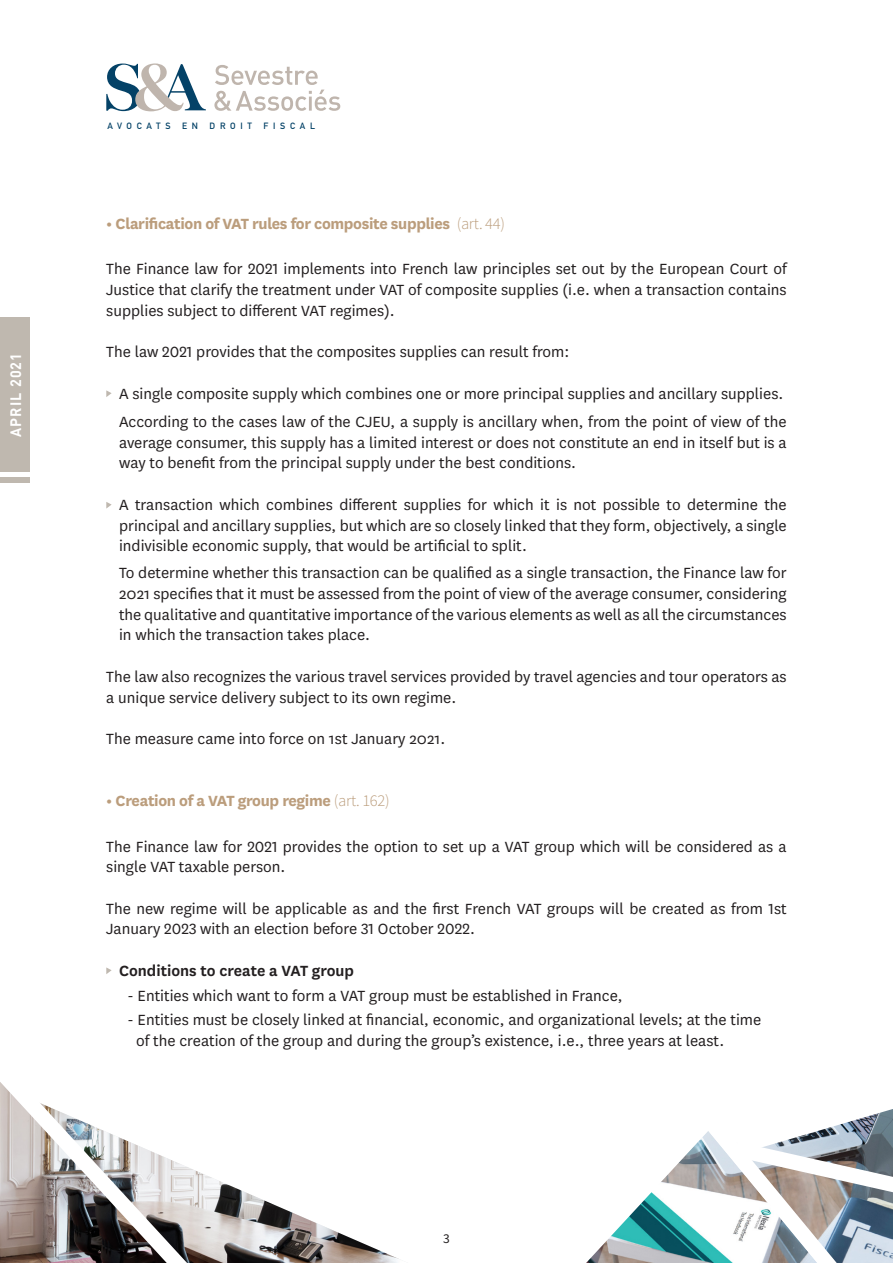
<style>
.page{position:relative;width:893px;height:1263px;background:#fff}
.page>*{position:absolute;margin:0;border:0;box-sizing:border-box;transform-origin:0 0}
.t1{font:17.25px/20.7px "National";color:#231f20;text-align:justify}
.t2{font:700 17.25px "National";letter-spacing:-.02em;color:#bb9d7c}
.t3{font:600 17.25px "National";color:#231f20}
.t4{font:700 15px "DIN";letter-spacing:.075em;color:#fff;scale:.95 1}
.t5{font:13.5px "Source Sans Pro";color:#231f20}
.t6{font:700 9px "DIN Alternate";letter-spacing:.525em;color:#044267}
.s1{font-family:"Source Sans Pro";font-weight:300;font-size:16.5px}
</style>
<div class="page">
<img style="left:203px;top:1174px;width:196px;height:89px">
<svg style="left:0;top:1082px;width:203px;height:181px"></svg>
<svg style="left:586px;top:1109px;width:307px;height:154px"></svg>
<svg style="left:214px;top:65px;width:126px;height:46px"></svg>
<svg style="left:106px;top:63px;width:100px;height:48px"></svg>
<div style="left:0;top:318px;width:30px;height:154px;background:#bfb8af"></div>
<div style="left:0;top:478px;width:30px;height:5px;background:#bfb8af"></div>
<svg style="left:106px;top:390px;width:6px;height:7px"></svg>
<svg style="left:106px;top:502px;width:6px;height:7px"></svg>
<svg style="left:106px;top:967px;width:6px;height:7px"></svg>
<p class="t4" style="left:6px;top:437px;width:90px;rotate:-90deg">APRIL 2021</p>
<p class="t6" style="left:107px;top:119px;width:65px">AVOCATS</p>
<p class="t6" style="left:182px;top:119px;width:17px">E N</p>
<p class="t6" style="left:210px;top:119px;width:44px">DROIT</p>
<p class="t6" style="left:264px;top:119px;width:53px">FISCAL</p>
<p class="t2" style="left:106px;top:211px;width:400px">• Clarification of VAT rules for composite supplies <span class="s1">(art. 44)</span></p>
<p class="t1" style="left:106px;top:258px;width:682px">The Finance law for 2021 implements into French law principles set out by the European Court of Justice that clarify the treatment under VAT of composite supplies (i.e. when a transaction contains supplies subject to different VAT regimes).</p>
<p class="t1" style="left:106px;top:341px;width:465px">The law 2021 provides that the composites supplies can result from:</p>
<p class="t1" style="left:119px;top:382px;width:666px">A single composite supply which combines one or more principal supplies and ancillary supplies.</p>
<p class="t1" style="left:119px;top:411px;width:669px">According to the cases law of the CJEU, a supply is ancillary when, from the point of view of the average consumer, this supply has a limited interest or does not constitute an end in itself but is a way to benefit from the principal supply under the best conditions.</p>
<p class="t1" style="left:119px;top:493px;width:669px">A transaction which combines different supplies for which it is not possible to determine the principal and ancillary supplies, but which are so closely linked that they form, objectively, a single indivisible economic supply, that would be artificial to split.</p>
<p class="t1" style="left:119px;top:562px;width:669px">To determine whether this transaction can be qualified as a single transaction, the Finance law for 2021 specifies that it must be assessed from the point of view of the average consumer, considering the qualitative and quantitative importance of the various elements as well as all the circumstances in which the transaction takes place.</p>
<p class="t1" style="left:106px;top:665px;width:682px">The law also recognizes the various travel services provided by travel agencies and tour operators as a unique service delivery subject to its own regime.</p>
<p class="t1" style="left:106px;top:727px;width:340px">The measure came into force on 1st January 2021.</p>
<p class="t2" style="left:106px;top:788px;width:285px">• Creation of a VAT group regime <span class="s1">(art. 162)</span></p>
<p class="t1" style="left:106px;top:835px;width:682px">The Finance law for 2021 provides the option to set up a VAT group which will be considered as a single VAT taxable person.</p>
<p class="t1" style="left:106px;top:897px;width:682px">The new regime will be applicable as and the first French VAT groups will be created as from 1st<br>January 2023 with an election before 31 October 2022.</p>
<p class="t3" style="left:119px;top:959px;width:236px">Conditions to create a VAT group</p>
<p class="t1" style="left:128px;top:985px;width:497px">- Entities which want to form a VAT group must be established in France,</p>
<p class="t1" style="left:128px;top:1009px;width:635px">- Entities must be closely linked at financial, economic, and organizational levels; at the time</p>
<p class="t1" style="left:136px;top:1030px;width:590px">of the creation of the group and during the group’s existence, i.e., three years at least.</p>
<p class="t5" style="left:443px;top:1230px;width:8px">3</p>
</div>
